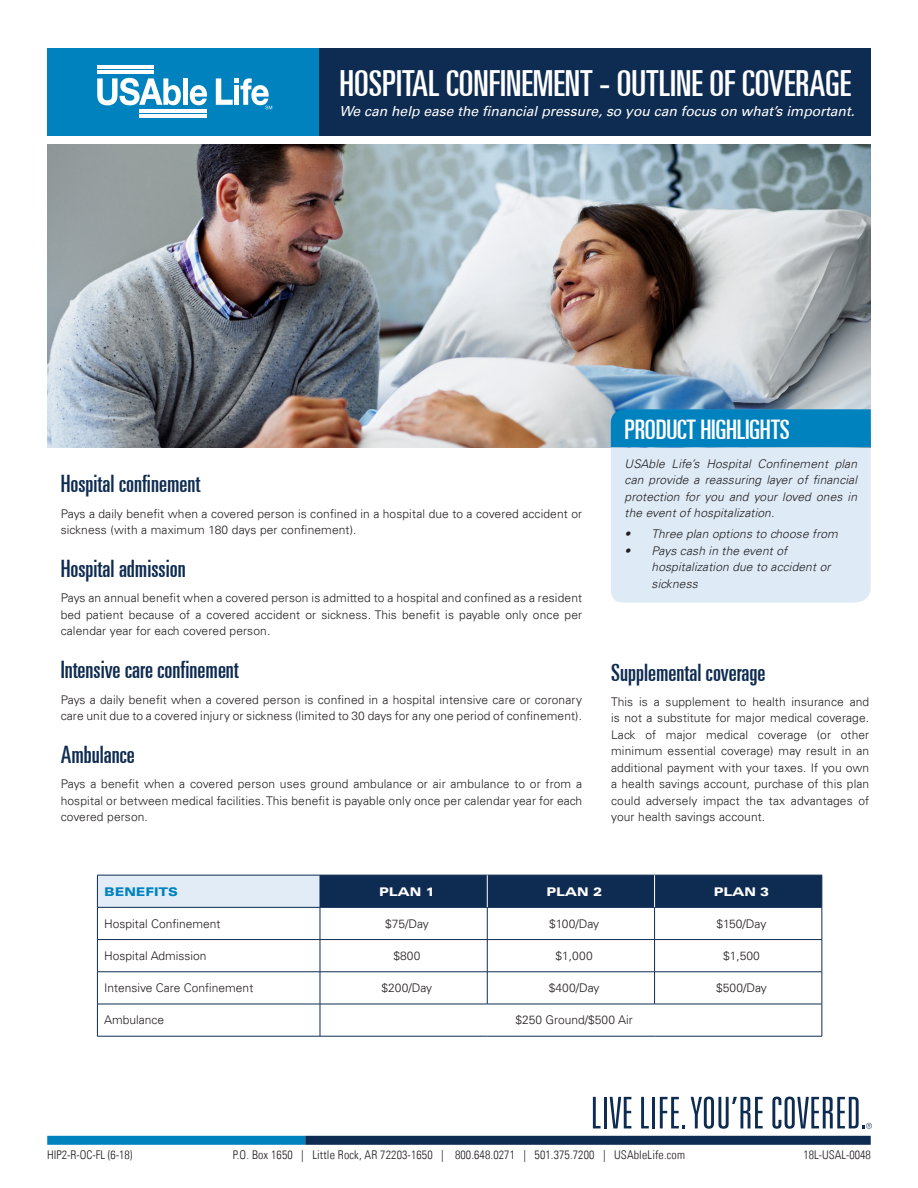
<style>
.page{position:relative;width:918px;height:1188px;background:#fff}
.page>*{position:absolute;margin:0;border:0;box-sizing:border-box;transform-origin:0 0}
.t1{font:ultra-condensed 36px "Univers LT";color:#fff}
.t2{font:ultra-condensed 27px "Univers LT";letter-spacing:-.01em;color:#fff}
.t3{font:ultra-condensed 24px "Univers LT";color:#0e2b51}
.t4{font:italic 13.8px "Univers LT";color:#fff}
.t5{font:300 12px/16.5px "Univers LT";letter-spacing:.01em;color:#231f20;text-align:justify}
.t6{font:italic 300 12px/16.5px "Univers LT";letter-spacing:.01em;color:#231f20;text-align:justify}
.Product_Text{font:300 condensed 12px "Univers LT";letter-spacing:.01em;color:#231f20}
.t7{font:900 expanded 12px "Univers LT";letter-spacing:-.01em;color:#fff}
.t8{font:900 expanded 12px "Univers LT";letter-spacing:-.01em;color:#0082bf}
</style>
<div class="page">
<div style="left:319px;top:48px;width:552px;height:87px;background:#0e2b51"></div>
<div style="left:48px;top:48px;width:271px;height:87px;background:#0082bf"></div>
<div style="left:97px;top:875px;width:223px;height:32px;background:#e1ecf6"></div>
<div style="left:321px;top:876px;width:501px;height:31px;background:#0e2b51"></div>
<hr style="left:97px;top:1036px;width:223px;height:1px;background:#0e2b51">
<hr style="left:320px;top:1036px;width:167px;height:1px;background:#0e2b51">
<hr style="left:487px;top:1036px;width:168px;height:1px;background:#0e2b51">
<hr style="left:655px;top:1036px;width:167px;height:1px;background:#0e2b51">
<hr style="left:320px;top:875px;width:167px;height:1px;background:#0e2b51">
<hr style="left:487px;top:875px;width:168px;height:1px;background:#0e2b51">
<hr style="left:655px;top:875px;width:167px;height:1px;background:#0e2b51">
<hr style="left:822px;top:875px;width:1px;height:32px;background:#0e2b51">
<hr style="left:320px;top:907px;width:167px;height:1px;background:#0e2b51">
<hr style="left:487px;top:907px;width:168px;height:1px;background:#0e2b51">
<hr style="left:655px;top:907px;width:167px;height:1px;background:#0e2b51">
<hr style="left:487px;top:875px;width:1px;height:32px;background:#fff">
<hr style="left:654px;top:875px;width:1px;height:32px;background:#fff">
<hr style="left:97px;top:875px;width:223px;height:1px;background:#0e2b51">
<hr style="left:97px;top:875px;width:1px;height:32px;background:#0e2b51">
<hr style="left:320px;top:875px;width:1px;height:32px;background:#0e2b51">
<hr style="left:97px;top:907px;width:223px;height:1px;background:#0e2b51">
<hr style="left:97px;top:908px;width:1px;height:31px;background:#0e2b51">
<hr style="left:320px;top:908px;width:1px;height:31px;background:#0e2b51">
<hr style="left:487px;top:908px;width:1px;height:31px;background:#0e2b51">
<hr style="left:654px;top:908px;width:1px;height:31px;background:#0e2b51">
<hr style="left:822px;top:908px;width:1px;height:31px;background:#0e2b51">
<hr style="left:97px;top:940px;width:1px;height:32px;background:#0e2b51">
<hr style="left:97px;top:939px;width:223px;height:1px;background:#0e2b51">
<hr style="left:320px;top:940px;width:1px;height:32px;background:#0e2b51">
<hr style="left:320px;top:939px;width:167px;height:1px;background:#0e2b51">
<hr style="left:487px;top:940px;width:1px;height:32px;background:#0e2b51">
<hr style="left:487px;top:939px;width:168px;height:1px;background:#0e2b51">
<hr style="left:654px;top:940px;width:1px;height:32px;background:#0e2b51">
<hr style="left:655px;top:939px;width:167px;height:1px;background:#0e2b51">
<hr style="left:822px;top:940px;width:1px;height:32px;background:#0e2b51">
<hr style="left:97px;top:972px;width:1px;height:32px;background:#0e2b51">
<hr style="left:97px;top:972px;width:223px;height:1px;background:#0e2b51">
<hr style="left:320px;top:972px;width:1px;height:32px;background:#0e2b51">
<hr style="left:320px;top:972px;width:167px;height:1px;background:#0e2b51">
<hr style="left:487px;top:972px;width:1px;height:32px;background:#0e2b51">
<hr style="left:487px;top:972px;width:168px;height:1px;background:#0e2b51">
<hr style="left:654px;top:972px;width:1px;height:32px;background:#0e2b51">
<hr style="left:655px;top:972px;width:167px;height:1px;background:#0e2b51">
<hr style="left:822px;top:972px;width:1px;height:32px;background:#0e2b51">
<hr style="left:97px;top:1004px;width:1px;height:32px;background:#0e2b51">
<hr style="left:97px;top:1004px;width:223px;height:1px;background:#0e2b51">
<hr style="left:320px;top:1004px;width:1px;height:32px;background:#0e2b51">
<hr style="left:320px;top:1004px;width:167px;height:1px;background:#0e2b51">
<hr style="left:487px;top:1004px;width:168px;height:1px;background:#0e2b51">
<hr style="left:655px;top:1004px;width:167px;height:1px;background:#0e2b51">
<hr style="left:822px;top:1004px;width:1px;height:32px;background:#0e2b51">
<svg style="left:97px;top:78px;width:84px;height:27px"></svg>
<div style="left:183px;top:78px;width:5px;height:27px;background:#fff"></div>
<svg style="left:190px;top:85px;width:17px;height:20px"></svg>
<hr style="left:97px;top:65px;width:57px;height:3px;background:#fff">
<hr style="left:97px;top:70px;width:57px;height:3px;background:#fff">
<hr style="left:139px;top:110px;width:67px;height:3px;background:#fff">
<hr style="left:139px;top:115px;width:67px;height:2px;background:#fff">
<svg style="left:216px;top:78px;width:56px;height:31px"></svg>
<div style="left:47px;top:1136px;width:258px;height:9px;background:#0082bf"></div>
<div style="left:305px;top:1136px;width:566px;height:9px;background:#0e2b51"></div>
<img style="left:47px;top:144px;width:824px;height:303px">
<div style="left:611px;top:447px;width:260px;height:156px;background:#deeaf5"></div>
<div style="left:611px;top:409px;width:260px;height:38px;background:#0082bf"></div>
<svg style="left:593px;top:1097px;width:8px;height:31px"></svg>
<hr style="left:604px;top:1097px;width:3px;height:31px;background:#0e2b51">
<svg style="left:610px;top:1097px;width:21px;height:31px"></svg>
<svg style="left:641px;top:1097px;width:8px;height:31px"></svg>
<hr style="left:652px;top:1097px;width:3px;height:31px;background:#0e2b51">
<svg style="left:660px;top:1097px;width:25px;height:31px"></svg>
<svg style="left:691px;top:1097px;width:72px;height:32px"></svg>
<svg style="left:772px;top:1097px;width:100px;height:32px"></svg>
<p class="t1" style="left:340px;top:63px;width:513px">HOSPITAL CONFINEMENT - OUTLINE OF COVERAGE</p>
<p class="t4" style="left:340px;top:103px;width:517px">We can help ease the financial pressure, so you can focus on what’s important.</p>
<p class="t3" style="left:61px;top:470px;width:141px">Hospital confinement</p>
<p class="t5" style="left:61px;top:505px;width:523px">Pays a daily benefit when a covered person is confined in a hospital due to a covered accident or sickness (with a maximum 180 days per confinement).</p>
<p class="t3" style="left:61px;top:555px;width:126px">Hospital admission</p>
<p class="t5" style="left:61px;top:590px;width:523px">Pays an annual benefit when a covered person is admitted to a hospital and confined as a resident bed patient because of a covered accident or sickness. This benefit is payable only once per calendar year for each covered person.</p>
<p class="t3" style="left:61px;top:656px;width:180px">Intensive care confinement</p>
<p class="t5" style="left:61px;top:691px;width:523px">Pays a daily benefit when a covered person is confined in a hospital intensive care or coronary care unit due to a covered injury or sickness (limited to 30 days for any one period of confinement).</p>
<p class="t3" style="left:61px;top:741px;width:76px">Ambulance</p>
<p class="t5" style="left:61px;top:776px;width:523px">Pays a benefit when a covered person uses ground ambulance or air ambulance to or from a hospital or between medical facilities. This benefit is payable only once per calendar year for each covered person.</p>
<p class="t2" style="left:625px;top:415px;width:167px">PRODUCT HIGHLIGHTS</p>
<p class="t6" style="left:625px;top:455px;width:234px">USAble Life’s Hospital Confinement plan can provide a reassuring layer of financial protection for you and your loved ones in the event of hospitalization.</p>
<p class="t6" style="left:625px;top:526px;width:215px">• Three plan options to choose from</p>
<p class="t6" style="left:652px;top:542px;width:180px;text-align:left;text-indent:-27px">• Pays cash in the event of hospitalization due to accident or sickness</p>
<p class="t3" style="left:611px;top:659px;width:156px">Supplemental coverage</p>
<p class="t5" style="left:611px;top:693px;width:260px">This is a supplement to health insurance and is not a substitute for major medical coverage.<br>Lack of major medical coverage (or other minimum essential coverage) may result in an additional payment with your taxes. If you own a health savings account, purchase of this plan could adversely impact the tax advantages of your health savings account.</p>
<p class="t8" style="left:104px;top:884px;width:75px">BENEFITS</p>
<p class="t7" style="left:379px;top:884px;width:57px">PLAN 1</p>
<p class="t7" style="left:547px;top:884px;width:57px">PLAN 2</p>
<p class="t7" style="left:714px;top:884px;width:57px">PLAN 3</p>
<p class="t5" style="left:104px;top:915px;width:118px">Hospital Confinement</p>
<p class="t5" style="left:385px;top:915px;width:45px">$75/Day</p>
<p class="t5" style="left:549px;top:915px;width:51px">$100/Day</p>
<p class="t5" style="left:717px;top:915px;width:51px">$150/Day</p>
<p class="t5" style="left:104px;top:947px;width:104px">Hospital Admission</p>
<p class="t5" style="left:393px;top:947px;width:28px">$800</p>
<p class="t5" style="left:556px;top:947px;width:39px">$1,000</p>
<p class="t5" style="left:723px;top:947px;width:38px">$1,500</p>
<p class="t5" style="left:104px;top:980px;width:151px">Intensive Care Confinement</p>
<p class="t5" style="left:382px;top:980px;width:52px">$200/Day</p>
<p class="t5" style="left:549px;top:980px;width:52px">$400/Day</p>
<p class="t5" style="left:716px;top:980px;width:52px">$500/Day</p>
<p class="t5" style="left:104px;top:1012px;width:62px">Ambulance</p>
<p class="t5" style="left:516px;top:1012px;width:119px">$250 Ground/$500 Air</p>
<p class="Product_Text" style="left:47px;top:1148px;width:87px">HIP2-R-OC-FL (6-18)</p>
<p class="Product_Text" style="left:233px;top:1148px;width:454px">P.O. Box 1650 | Little Rock, AR 72203-1650 | 800.648.0271 | 501.375.7200 | USAbleLife.com</p>
<p class="Product_Text" style="left:803px;top:1148px;width:69px">18L-USAL-0048</p>
</div>
